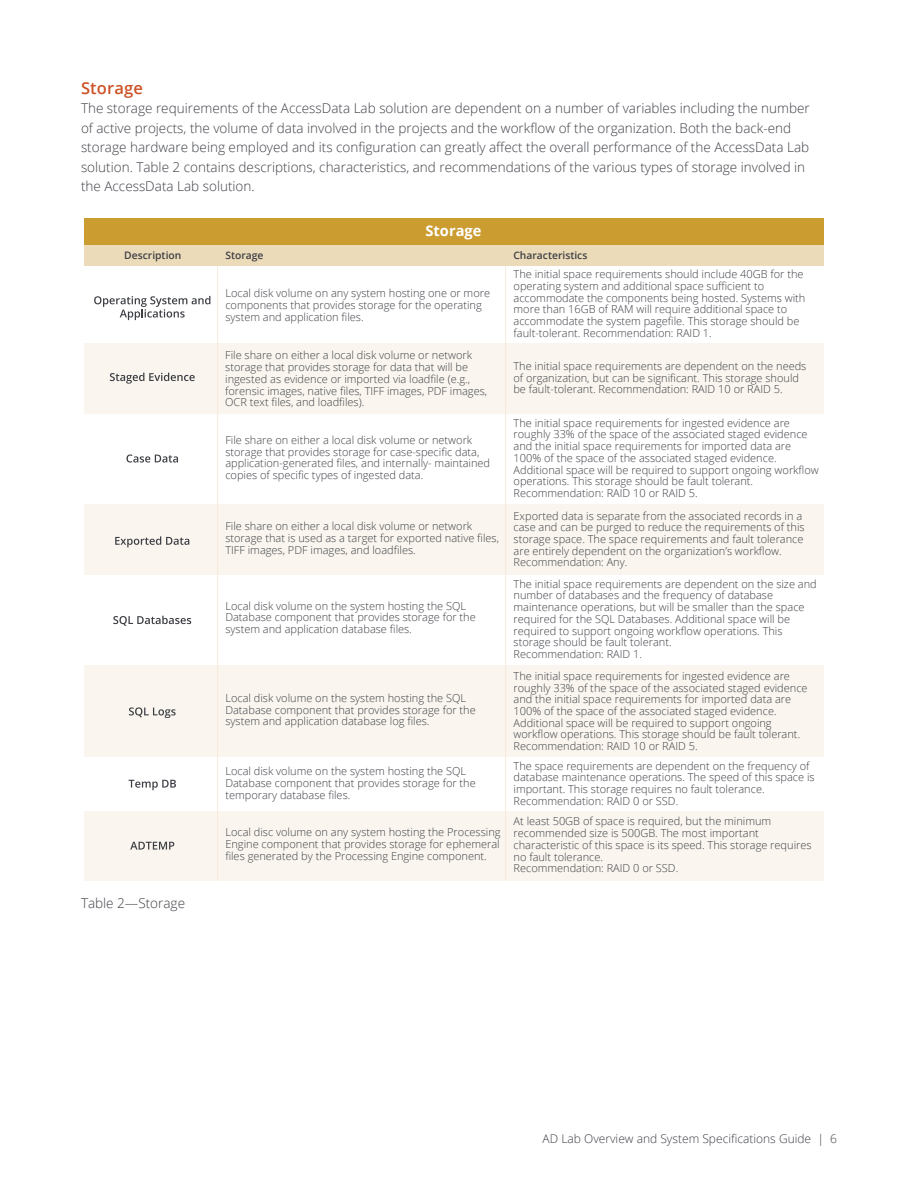
<style>
.page{position:relative;width:918px;height:1188px;background:#fff}
.page>*{position:absolute;margin:0;border:0;box-sizing:border-box;transform-origin:0 0}
.t1{font:600 16.5px "Open Sans";letter-spacing:.01em;color:#cd5227}
.t2{font:700 14.7px "Open Sans";color:#fff}
.t3{font:300 13.5px/19.5px "Open Sans";color:#3d3f46}
.t4{font:300 12px "Open Sans";color:#3d3f46}
.t5{font:300 10.95px/11.7px "Open Sans";color:#3d3f45}
.t6{font:600 10.35px "Open Sans";color:#3d3f46}
</style>
<div class="page">
<svg style="left:94px;top:296px;width:116px;height:24px"></svg>
<svg style="left:126px;top:454px;width:52px;height:9px"></svg>
<div style="left:84px;top:505px;width:739px;height:70px;background:#faf6ef"></div>
<svg style="left:115px;top:536px;width:74px;height:11px"></svg>
<svg style="left:113px;top:616px;width:78px;height:10px"></svg>
<div style="left:84px;top:665px;width:739px;height:92px;background:#faf6ef"></div>
<svg style="left:129px;top:707px;width:47px;height:11px"></svg>
<svg style="left:129px;top:780px;width:47px;height:10px"></svg>
<div style="left:84px;top:811px;width:739px;height:70px;background:#faf6ef"></div>
<svg style="left:130px;top:842px;width:44px;height:8px"></svg>
<div style="left:84px;top:343px;width:739px;height:71px;background:#faf6ef"></div>
<svg style="left:110px;top:373px;width:85px;height:11px"></svg>
<hr style="left:505px;top:220px;width:1px;height:661px;background:#f5ead8">
<hr style="left:217px;top:220px;width:1px;height:661px;background:#f5ead8">
<div style="left:84px;top:245px;width:739px;height:21px;background:#ecdbb8"></div>
<div style="left:84px;top:218px;width:739px;height:27px;background:#cb9c30"></div>
<h1 class="t1" style="left:81px;top:76px;width:63px">Storage</h1>
<p class="t3" style="left:81px;top:98px;width:730px">The storage requirements of the AccessData Lab solution are dependent on a number of variables including the number of active projects, the volume of data involved in the projects and the workflow of the organization. Both the back-end storage hardware being employed and its configuration can greatly affect the overall performance of the AccessData Lab solution. Table 2 contains descriptions, characteristics, and recommendations of the various types of storage involved in the AccessData Lab solution.</p>
<h2 class="t2" style="left:426px;top:220px;width:57px">Storage</h2>
<p class="t6" style="left:124px;top:248px;width:59px">Description</p>
<p class="t6" style="left:225px;top:248px;width:40px">Storage</p>
<p class="t6" style="left:513px;top:248px;width:76px">Characteristics</p>
<p class="t5" style="left:225px;top:287px;width:266px">Local disk volume on any system hosting one or more components that provides storage for the operating system and application files.</p>
<p class="t5" style="left:514px;top:268px;width:293px">The initial space requirements should include 40GB for the operating system and additional space sufficient to accommodate the components being hosted. Systems with more than 16GB of RAM will require additional space to accommodate the system pagefile. This storage should be fault-tolerant. Recommendation: RAID 1.</p>
<p class="t5" style="left:225px;top:349px;width:264px">File share on either a local disk volume or network storage that provides storage for data that will be ingested as evidence or imported via loadfile (e.g., forensic images, native files, TIFF images, PDF images, OCR text files, and loadfiles).</p>
<p class="t5" style="left:513px;top:360px;width:295px">The initial space requirements are dependent on the needs of organization, but can be significant. This storage should be fault-tolerant. Recommendation: RAID 10 or RAID 5.</p>
<p class="t5" style="left:225px;top:434px;width:266px">File share on either a local disk volume or network storage that provides storage for case-specific data, application-generated files, and internally- maintained copies of specific types of ingested data.</p>
<p class="t5" style="left:514px;top:417px;width:307px">The initial space requirements for ingested evidence are roughly 33% of the space of the associated staged evidence and the initial space requirements for imported data are 100% of the space of the associated staged evidence.<br>Additional space will be required to support ongoing workflow operations. This storage should be fault tolerant.<br>Recommendation: RAID 10 or RAID 5.</p>
<p class="t5" style="left:225px;top:520px;width:275px">File share on either a local disk volume or network storage that is used as a target for exported native files,<br>TIFF images, PDF images, and loadfiles.</p>
<p class="t5" style="left:514px;top:509px;width:293px">Exported data is separate from the associated records in a case and can be purged to reduce the requirements of this storage space. The space requirements and fault tolerance are entirely dependent on the organization’s workflow.<br>Recommendation: Any.</p>
<p class="t5" style="left:225px;top:600px;width:252px">Local disk volume on the system hosting the SQL<br>Database component that provides storage for the system and application database files.</p>
<p class="t5" style="left:514px;top:578px;width:305px">The initial space requirements are dependent on the size and number of databases and the frequency of database maintenance operations, but will be smaller than the space required for the SQL Databases. Additional space will be required to support ongoing workflow operations. This storage should be fault tolerant.<br>Recommendation: RAID 1.</p>
<p class="t5" style="left:225px;top:692px;width:252px">Local disk volume on the system hosting the SQL<br>Database component that provides storage for the system and application database log files.</p>
<p class="t5" style="left:514px;top:670px;width:296px">The initial space requirements for ingested evidence are roughly 33% of the space of the associated staged evidence and the initial space requirements for imported data are 100% of the space of the associated staged evidence.<br>Additional space will be required to support ongoing workflow operations. This storage should be fault tolerant.<br>Recommendation: RAID 10 or RAID 5.</p>
<p class="t3" style="left:81px;top:893px;width:106px">Table 2—Storage</p>
<p class="t5" style="left:225px;top:765px;width:252px">Local disk volume on the system hosting the SQL<br>Database component that provides storage for the temporary database files.</p>
<p class="t5" style="left:514px;top:760px;width:303px">The space requirements are dependent on the frequency of database maintenance operations. The speed of this space is important. This storage requires no fault tolerance.<br>Recommendation: RAID 0 or SSD.</p>
<p class="t5" style="left:225px;top:826px;width:277px;text-align:justify">Local disc volume on any system hosting the Processing Engine component that provides storage for ephemeral files generated by the Processing Engine component.</p>
<p class="t5" style="left:514px;top:815px;width:300px">At least 50GB of space is required, but the minimum recommended size is 500GB. The most important characteristic of this space is its speed. This storage requires no fault tolerance.<br>Recommendation: RAID 0 or SSD.</p>
<p class="t4" style="left:543px;top:1131px;width:296px">AD Lab Overview and System Specifications Guide | 6</p>
</div>
